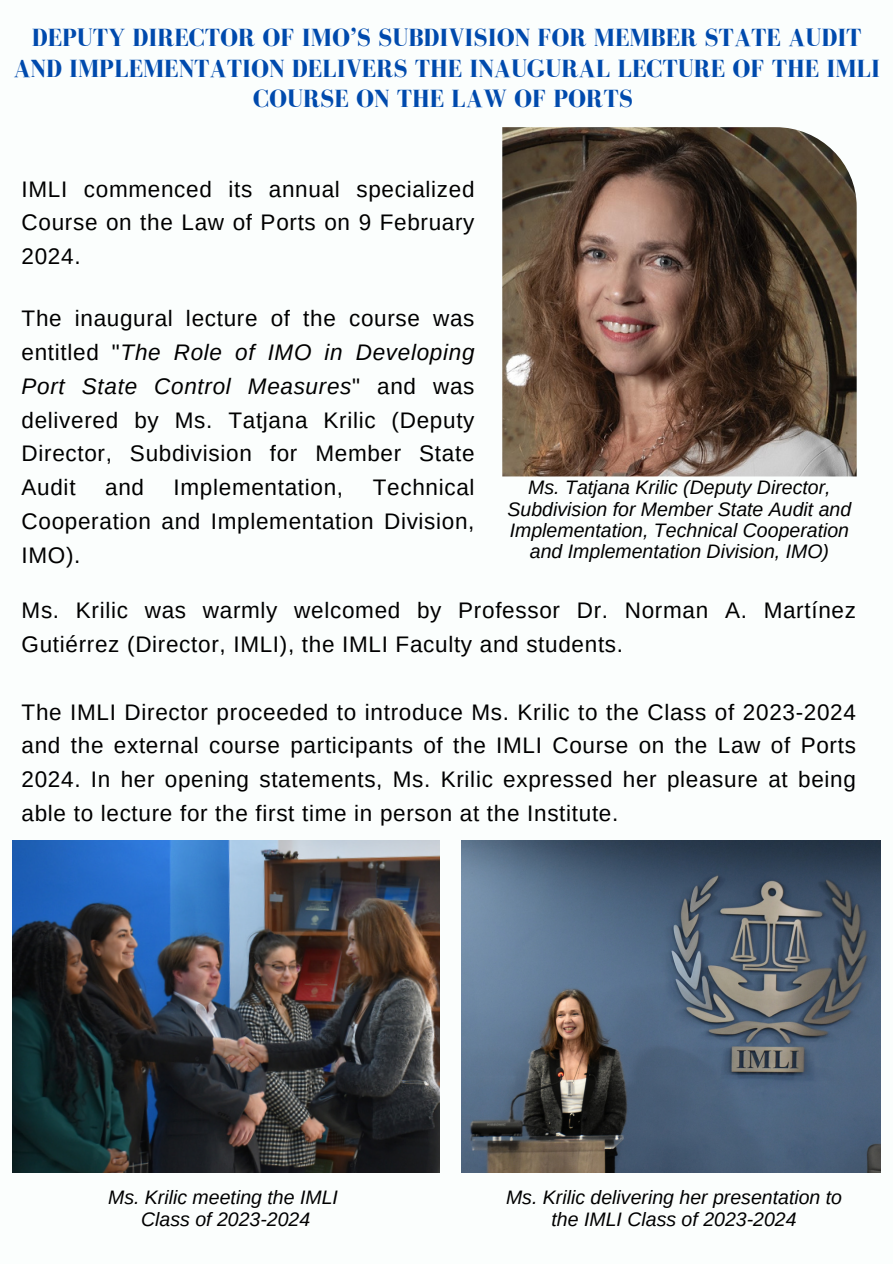
<style>
.page{position:relative;width:893px;height:1264px;background:#fff}
.page>*{position:absolute;margin:0;border:0;box-sizing:border-box;transform-origin:0 0}
.t1{font:700 25.5px/30.3px "Bodoni FLF";color:#004aad;text-align:center}
.t2{font:22.5px/33.8px "Arimo";letter-spacing:.03em;color:#000;text-align:justify}
.t3{font:italic 19.5px/21.5px "Arimo";color:#000;text-align:center}
.s1{font-style:italic}
</style>
<div class="page">
<div style="left:0;top:0;width:892px;height:1263px;background:#fbfefd"></div>
<img style="left:502px;top:127px;width:354px;height:349px">
<img style="left:12px;top:840px;width:427px;height:332px">
<img style="left:462px;top:840px;width:418px;height:332px">
<p class="t1" style="left:13px;top:23px;width:868px">DEPUTY DIRECTOR OF IMO’S SUBDIVISION FOR MEMBER STATE AUDIT<br>AND IMPLEMENTATION DELIVERS THE INAUGURAL LECTURE OF THE IMLI<br>COURSE ON THE LAW OF PORTS</p>
<p class="t2" style="left:22px;top:172px;width:454px">IMLI commenced its annual specialized Course on the Law of Ports on 9 February 2024.</p>
<p class="t2" style="left:22px;top:302px;width:454px">The inaugural lecture of the course was entitled "<span class="s1">The Role of IMO in Developing Port State Control Measures</span>" and was delivered by Ms. Tatjana Krilic (Deputy Director, Subdivision for Member State Audit</p>
<p class="t2" style="left:22px;top:470px;width:454px;text-indent:351px">Technical Cooperation and Implementation Division, IMO).</p>
<p class="t2" style="left:22px;top:593px;width:835px">Ms. Krilic was warmly welcomed by Professor Dr. Norman A. Martínez<br>Gutiérrez (Director, IMLI), the IMLI Faculty and students.</p>
<p class="t2" style="left:105px;top:470px;width:40px">and</p>
<p class="t2" style="left:173px;top:470px;width:171px">Implementation,</p>
<p class="t3" style="left:507px;top:476px;width:345px">Ms. Tatjana Krilic (Deputy Director, Subdivision for Member State Audit and Implementation, Technical Cooperation and Implementation Division, IMO)</p>
<p class="t2" style="left:22px;top:695px;width:835px">The IMLI Director proceeded to introduce Ms. Krilic to the Class of 2023-2024 and the external course participants of the IMLI Course on the Law of Ports 2024. In her opening statements, Ms. Krilic expressed her pleasure at being able to lecture for the first time in person at the Institute.</p>
<p class="t3" style="left:108px;top:1186px;width:231px">Ms. Krilic meeting the IMLI<br>Class of 2023-2024</p>
<p class="t3" style="left:506px;top:1186px;width:337px">Ms. Krilic delivering her presentation to the IMLI Class of 2023-2024</p>
</div>
